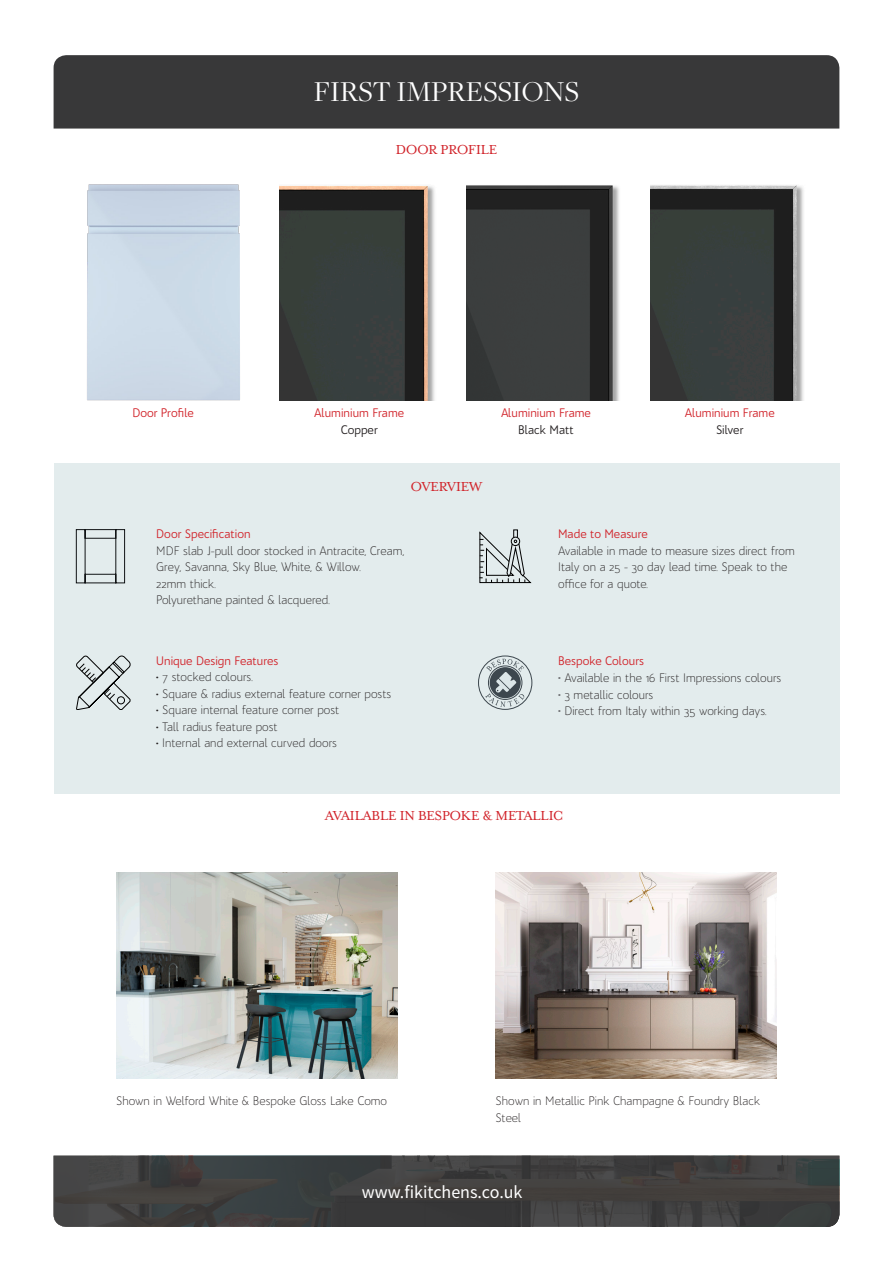
<style>
.page{position:relative;width:893px;height:1263px;background:#fff}
.page>*{position:absolute;margin:0;border:0;box-sizing:border-box;transform-origin:0 0}
.t1{font:30px "Freight Disp Pro";color:#fff}
.t2{font:18px "Source Sans Pro";color:#fff}
.Headlines{font:15px "Mrs Eaves XL Serif OT";color:#d1232a}
.Copy_Text{font:300 12px/16.5px "Bw Quinta Pro";color:#231f20}
.Information_Headings{font:12px "Bw Quinta Pro";color:#d1232a}
.Information_Headings-2{font:12px "Bw Quinta Pro";color:#231f20}
.s1{font-size:13.5px;color:#6c6d70}
</style>
<div class="page">
<div style="left:54px;top:55px;width:785px;height:74px;background:#383839"></div>
<svg style="left:54px;top:1156px;width:785px;height:71px;background:#3f3f3f"></svg>
<div style="left:54px;top:463px;width:786px;height:331px;background:#e3eced"></div>
<svg style="left:479px;top:529px;width:52px;height:54px"></svg>
<div style="left:511px;top:537px;width:9px;height:9px;border:1px solid #000;border-radius:50%"></div>
<svg style="left:76px;top:656px;width:54px;height:54px"></svg>
<div style="left:478px;top:656px;width:54px;height:54px;border:1px solid #3d474e;border-radius:50%"></div>
<svg style="left:485px;top:659px;width:40px;height:48px"></svg>
<svg style="left:76px;top:529px;width:49px;height:54px"></svg>
<img style="left:496px;top:873px;width:281px;height:205px">
<img style="left:116px;top:873px;width:281px;height:205px">
<img style="left:280px;top:185px;width:155px;height:216px">
<img style="left:466px;top:185px;width:153px;height:216px">
<img style="left:650px;top:185px;width:154px;height:216px">
<p class="t1" style="left:314px;top:72px;width:267px">FIRST IMPRESSIONS</p>
<p class="Headlines" style="left:396px;top:142px;width:103px">DOOR PROFILE</p>
<p class="Information_Headings" style="left:132px;top:405px;width:63px">Door Profile</p>
<p class="Information_Headings" style="left:156px;top:526px;width:96px">Door Specification</p>
<p class="Information_Headings" style="left:314px;top:405px;width:91px">Aluminium Frame</p>
<p class="Information_Headings-2" style="left:341px;top:422px;width:39px">Copper</p>
<p class="Headlines" style="left:411px;top:478px;width:73px">OVERVIEW</p>
<p class="Information_Headings" style="left:501px;top:405px;width:91px">Aluminium Frame</p>
<p class="Information_Headings-2" style="left:518px;top:422px;width:57px">Black Matt</p>
<p class="Information_Headings" style="left:558px;top:526px;width:91px">Made to Measure</p>
<p class="Information_Headings" style="left:685px;top:405px;width:91px">Aluminium Frame</p>
<p class="Information_Headings-2" style="left:716px;top:422px;width:29px">Silver</p>
<p class="Copy_Text" style="left:156px;top:542px;width:249px">MDF slab J-pull door stocked in Antracite, Cream,<br>Grey, Savanna, Sky Blue, White, &amp; Willow.</p>
<p class="Copy_Text" style="left:156px;top:575px;width:61px">22mm thick.</p>
<p class="Copy_Text" style="left:156px;top:592px;width:175px">Polyurethane painted &amp; lacquered.</p>
<p class="Information_Headings" style="left:156px;top:653px;width:124px">Unique Design Features</p>
<p class="Copy_Text" style="left:156px;top:669px;width:98px">• 7 stocked colours.</p>
<p class="Copy_Text" style="left:156px;top:685px;width:237px">• Square &amp; radius external feature corner posts</p>
<p class="Copy_Text" style="left:156px;top:702px;width:185px">• Square internal feature corner post</p>
<p class="Copy_Text" style="left:156px;top:718px;width:123px">• Tall radius feature post</p>
<p class="Copy_Text" style="left:156px;top:735px;width:182px">• Internal and external curved doors</p>
<p class="Copy_Text" style="left:558px;top:542px;width:238px">Available in made to measure sizes direct from<br>Italy on a 25 - 30 day lead time. Speak to the office for a quote.</p>
<p class="Information_Headings" style="left:558px;top:653px;width:87px">Bespoke Colours</p>
<p class="Copy_Text" style="left:558px;top:670px;width:225px"><span class="s1">•</span> Available in the 16 First Impressions colours</p>
<p class="Copy_Text" style="left:558px;top:686px;width:97px"><span class="s1">•</span> 3 metallic colours</p>
<p class="Copy_Text" style="left:558px;top:703px;width:210px"><span class="s1">•</span> Direct from Italy within 35 working days.</p>
<p class="Headlines" style="left:325px;top:808px;width:240px">AVAILABLE IN BESPOKE &amp; METALLIC</p>
<p class="Copy_Text" style="left:116px;top:1092px;width:273px">Shown in Welford White &amp; Bespoke Gloss Lake Como</p>
<p class="Copy_Text" style="left:496px;top:1092px;width:266px">Shown in Metallic Pink Champagne &amp; Foundry Black<br>Steel</p>
<p class="t2" style="left:362px;top:1180px;width:162px">www.fikitchens.co.uk</p>
</div>
